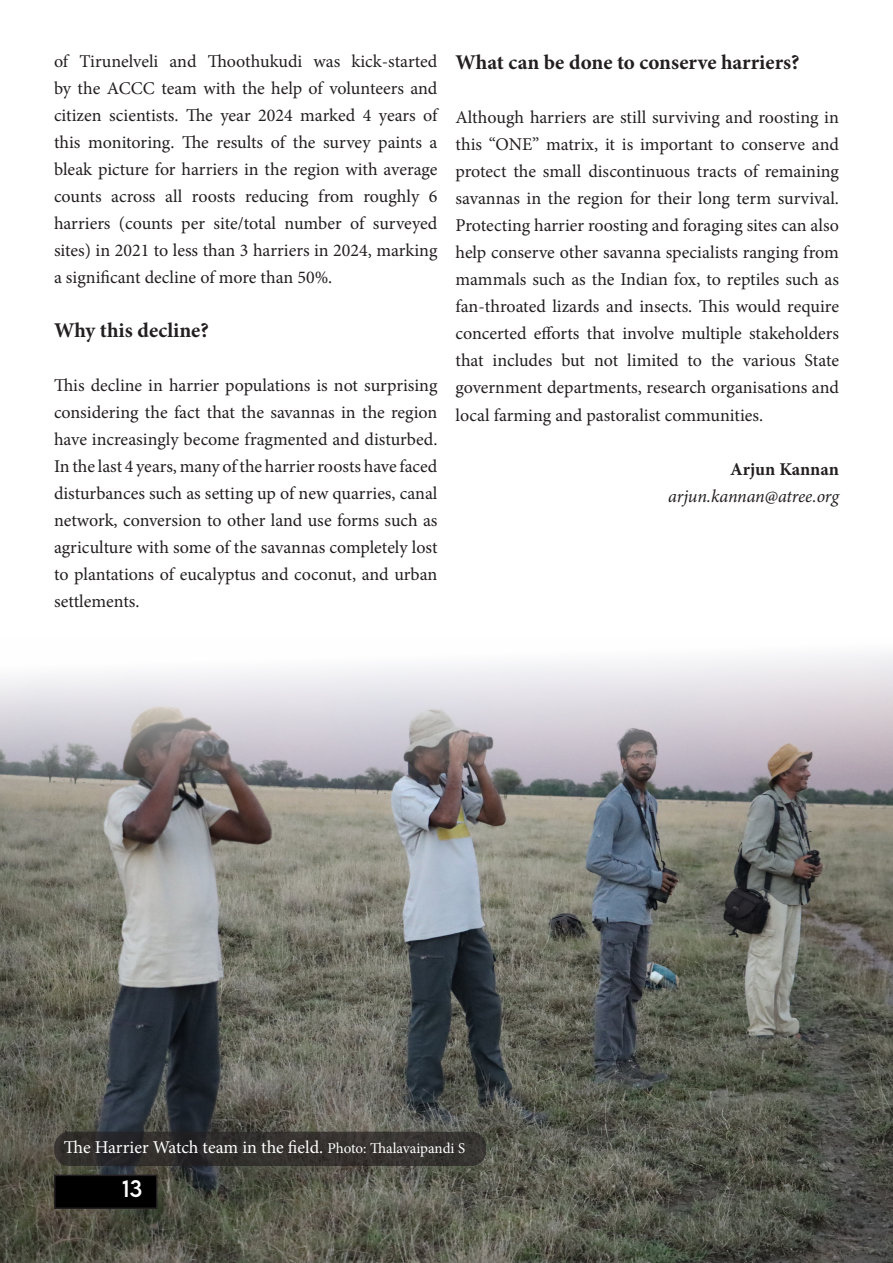
<style>
.page{position:relative;width:893px;height:1263px;background:#fff}
.page>*{position:absolute;margin:0;border:0;box-sizing:border-box;transform-origin:0 0}
.t1{font:700 21px "Minion Pro";color:#231f20}
.t2{font:21px "LEMONMILK";color:#fff}
.t3{font:18px/27px "Minion Pro";color:#231f20;text-align:justify}
.t4{font:18px "Minion Pro";letter-spacing:-.005em;color:#fff}
.t5{font:italic 18px "Minion Pro";letter-spacing:-.015em;color:#231f20}
.t6{font:700 18px "Minion Pro";letter-spacing:-.005em;color:#231f20}
.s1{font-size:15px}
</style>
<div class="page">
<img style="left:0;top:653px;width:893px;height:610px">
<svg style="left:54px;top:1132px;width:432px;height:34px;background:#312e2d"></svg>
<div style="left:55px;top:1175px;width:102px;height:33px;background:#000"></div>
<div style="left:54px;top:1175px;width:103px;height:34px;border:2px solid #231f20"></div>
<p class="t3" style="left:54px;top:48px;width:385px">of Tirunelveli and Thoothukudi was kick-started by the ACCC team with the help of volunteers and citizen scientists. The year 2024 marked 4 years of this monitoring. The results of the survey paints a bleak picture for harriers in the region with average counts across all roosts reducing from roughly 6 harriers (counts per site/total number of surveyed sites) in 2021 to less than 3 harriers in 2024, marking a significant decline of more than 50%.</p>
<p class="t1" style="left:54px;top:316px;width:156px">Why this decline?</p>
<p class="t3" style="left:54px;top:372px;width:385px">This decline in harrier populations is not surprising considering the fact that the savannas in the region have increasingly become fragmented and disturbed.<br>In the last 4 years, many of the harrier roosts have faced disturbances such as setting up of new quarries, canal network, conversion to other land use forms such as agriculture with some of the savannas completely lost to plantations of eucalyptus and coconut, and urban settlements.</p>
<p class="t1" style="left:455px;top:48px;width:346px">What can be done to conserve harriers?</p>
<p class="t3" style="left:455px;top:104px;width:385px">Although harriers are still surviving and roosting in this “ONE” matrix, it is important to conserve and protect the small discontinuous tracts of remaining savannas in the region for their long term survival.<br>Protecting harrier roosting and foraging sites can also help conserve other savanna specialists ranging from mammals such as the Indian fox, to reptiles such as fan-throated lizards and insects. This would require concerted efforts that involve multiple stakeholders that includes but not limited to the various State government departments, research organisations and local farming and pastoralist communities.</p>
<p class="t6" style="left:730px;top:456px;width:110px">Arjun Kannan</p>
<p class="t5" style="left:668px;top:483px;width:172px">arjun.kannan@atree.org</p>
<p class="t4" style="left:64px;top:1135px;width:403px">The Harrier Watch team in the field. <span class="s1">Photo: Thalavaipandi S</span></p>
<p class="t2" style="left:122px;top:1175px;width:22px">13</p>
</div>
